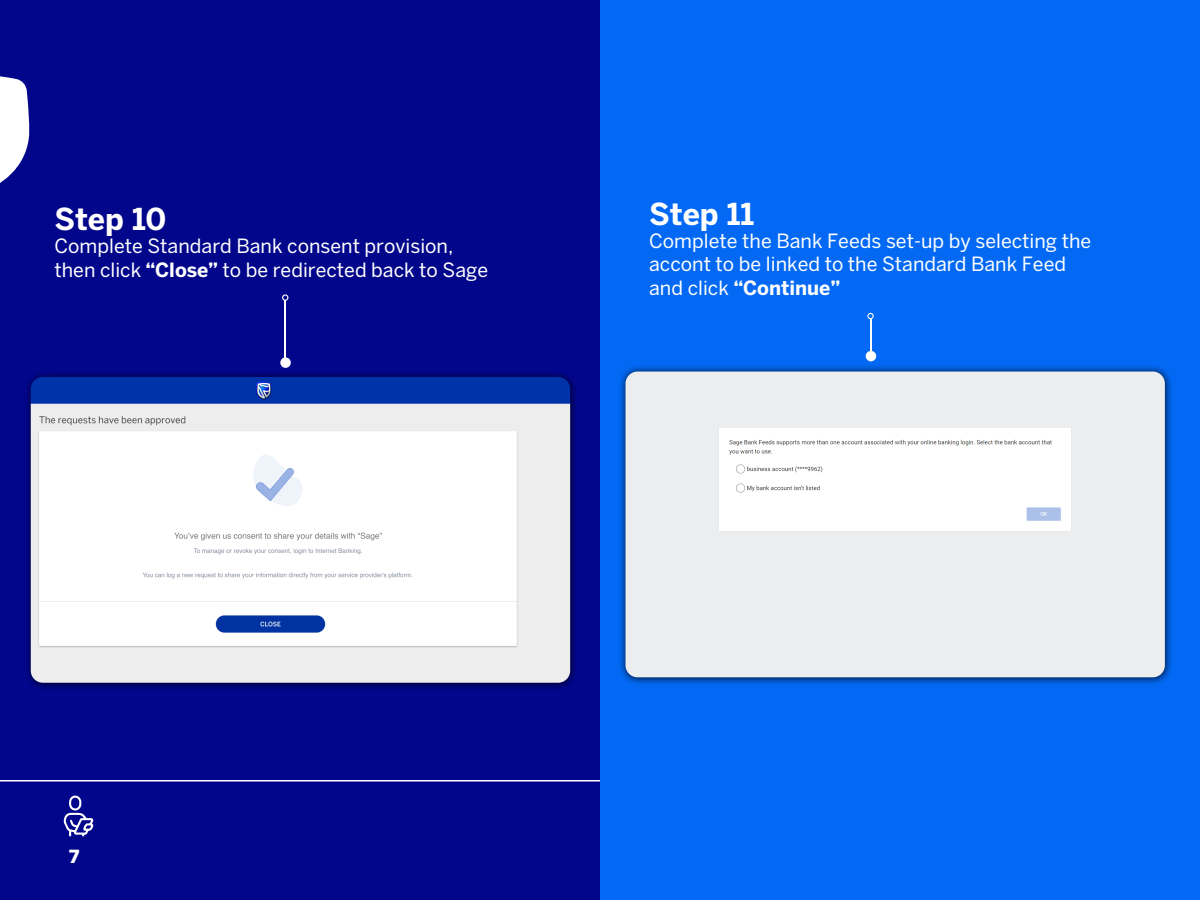
<style>
.page{position:relative;width:1200px;height:900px;background:#fff}
.page>*{position:absolute;margin:0;border:0;box-sizing:border-box;transform-origin:0 0}
.t1{font:700 30px "Benton Sans";color:#fff}
.t2{font:19.5px/23.4px "Benton Sans";color:#fff}
.t3{font:900 18px "Benton Sans";color:#fff}
.s1{font-weight:700}
</style>
<div class="page">
<div style="left:0;top:0;width:851px;height:900px;background:#02068b"></div>
<div style="left:600px;top:0;width:600px;height:900px;background:#0369f4"></div>
<svg style="left:0;top:76px;width:30px;height:107px"></svg>
<hr style="left:0;top:780px;width:600px;height:2px;background:#fff">
<div style="left:69px;top:796px;width:12px;height:15px;border:2px solid #fff;border-radius:5px"></div>
<svg style="left:63px;top:812px;width:31px;height:25px"></svg>
<div style="left:24px;top:370px;width:554px;height:321px;background:#000;opacity:.75"></div>
<img style="left:31px;top:377px;width:539px;height:306px">
<div style="left:619px;top:365px;width:554px;height:321px;background:#000;opacity:.75"></div>
<img style="left:626px;top:372px;width:539px;height:305px">
<div style="left:280px;top:357px;width:11px;height:11px;background:#fff;border-radius:50%"></div>
<div style="left:282px;top:294px;width:6px;height:7px;border:1px solid #fff;border-radius:50%"></div>
<hr style="left:284px;top:300px;width:2px;height:59px;background:#fff">
<div style="left:866px;top:351px;width:10px;height:10px;background:#fff;border-radius:50%"></div>
<div style="left:867px;top:313px;width:7px;height:6px;border:1px solid #fff;border-radius:50%"></div>
<hr style="left:870px;top:319px;width:2px;height:33px;background:#fff">
<p class="t1" style="left:54px;top:200px;width:113px">Step 10</p>
<p class="t2" style="left:54px;top:234px;width:435px">Complete Standard Bank consent provision, then click <span class="s1">“Close”</span> to be redirected back to Sage</p>
<p class="t1" style="left:649px;top:195px;width:107px">Step 11</p>
<p class="t2" style="left:649px;top:229px;width:444px">Complete the Bank Feeds set-up by selecting the accont to be linked to the Standard Bank Feed and click <span class="s1">“Continue”</span></p>
<p class="t3" style="left:70px;top:845px;width:11px">7</p>
</div>
